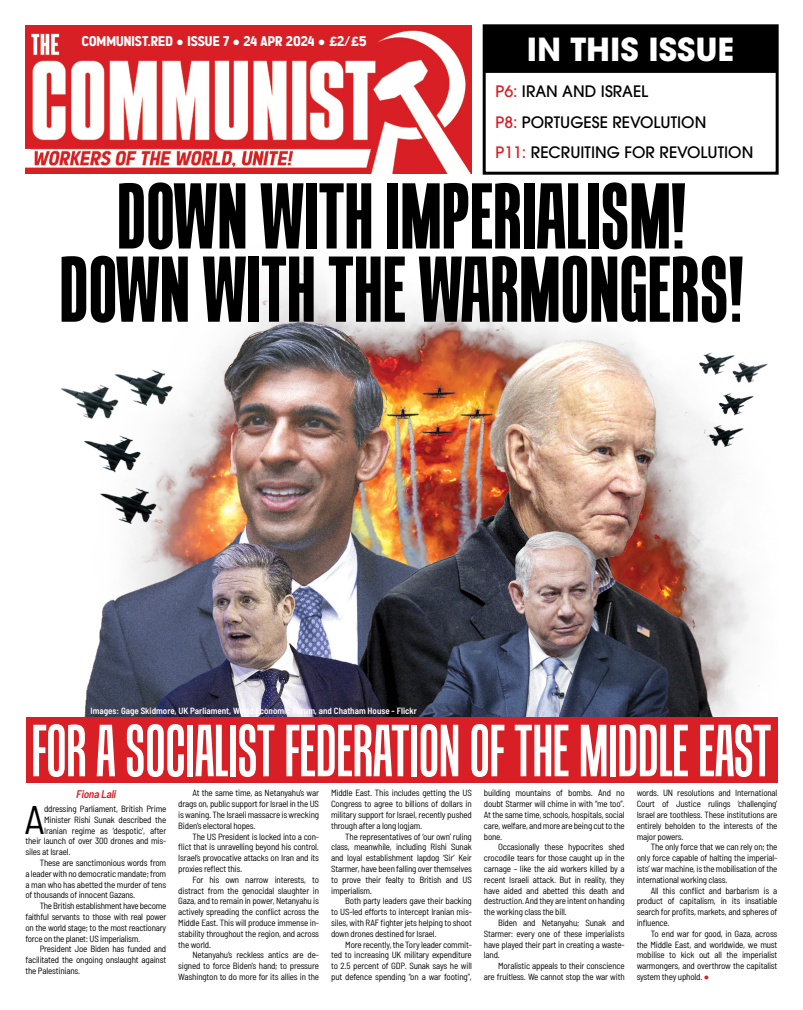
<style>
.page{position:relative;width:803px;height:1010px;background:#fff}
.page>*{position:absolute;margin:0;border:0;box-sizing:border-box;transform-origin:0 0}
.t1{font:700 85.3px/73.2px "Tandelle Rg";color:#000;text-align:center}
.t2{font:67.4px "Tandelle Rg";color:#fff}
.t3{font:semi-condensed 39.9px "Barlow";color:#000}
.t4{font:700 31.6px "ITC Avant Garde Pro";color:#fff}
.t5{font:500 15.7px/30.2px "ITC Avant Garde Pro";color:#000}
.t6{font:12.8px "d Diam";color:#fff}
.t7{font:italic 600 semi-condensed 11px "Barlow";color:#d81f26}
.t8{font:semi-condensed 9px/10.8px "Barlow";letter-spacing:-.02em;color:#000;text-align:justify}
.t9{font:600 semi-condensed 9px "Barlow";color:#fff}
.s1{font-family:"Arial"}
.s2{font-family:"Josefin Sans";font-weight:700}
.s3{color:#d81f26}
.s4{font-family:"Arial";font-stretch:normal;color:#d81f26}
</style>
<div class="page">
<img style="left:26px;top:26px;width:445px;height:147px">
<div style="left:24px;top:149px;width:6px;height:17px;background:#fff"></div>
<div style="left:482px;top:24px;width:296px;height:151px;border:3px solid #000"></div>
<div style="left:485px;top:27px;width:290px;height:44px;background:#000"></div>
<div style="left:483px;top:26px;width:294px;height:47px;border:3px solid #000"></div>
<img style="left:74px;top:169px;width:654px;height:547px">
<img style="left:689px;top:343px;width:78px;height:117px">
<div style="left:26px;top:716px;width:751px;height:66px;background:#d81f26"></div>
<h3 class="t6" style="left:82px;top:35px;width:286px">COMMUNIST.RED <span class="s1">●</span> ISSUE 7 <span class="s1">●</span> 24 APR 2024 <span class="s1">●</span> <span class="s2">£</span>2/<span class="s2">£</span>5</h3>
<h3 class="t4" style="left:526px;top:28px;width:209px">IN THIS ISSUE</h3>
<h3 class="t5" style="left:495px;top:76px;width:259px"><span class="s3">P6:</span> IRAN AND ISRAEL<br><span class="s3">P8:</span> PORTUGESE REVOLUTION<br><span class="s3">P11:</span> RECRUITING FOR REVOLUTION</h3>
<h1 class="t1" style="left:59px;top:179px;width:685px">DOWN WITH IMPERIALISM!<br>DOWN WITH THE WARMONGERS!</h1>
<p class="t9" style="left:90px;top:703px;width:328px">Images: Gage Skidmore, UK Parliament, World Economic Forum, and Chatham House - Flickr</p>
<h2 class="t2" style="left:32px;top:709px;width:741px">FOR A SOCIALIST FEDERATION OF THE MIDDLE EAST</h2>
<p class="t7" style="left:76px;top:786px;width:44px">FionaLali</p>
<h3 class="t3" style="left:25px;top:790px;width:22px">A</h3>
<p class="t8" style="left:44px;top:802px;width:124px">ddressing Parliament, British Prime</p>
<p class="t8" style="left:44px;top:813px;width:124px">Minister Rishi Sunak described the</p>
<p class="t8" style="left:44px;top:824px;width:124px">Iranian regime as ‘despotic’, after</p>
<p class="t8" style="left:26px;top:834px;width:142px">their launch of over 300 drones and mis-</p>
<p class="t8" style="left:26px;top:845px;width:46px">siles at Israel.</p>
<p class="t8" style="left:40px;top:856px;width:128px">These are sanctimonious words from</p>
<p class="t8" style="left:26px;top:867px;width:142px">a leader with no democratic mandate; from</p>
<p class="t8" style="left:26px;top:878px;width:142px">a man who has abetted the murder of tens</p>
<p class="t8" style="left:26px;top:888px;width:111px">of thousands of innocent Gazans.</p>
<p class="t8" style="left:40px;top:899px;width:128px">The British establishment have become</p>
<p class="t8" style="left:26px;top:910px;width:142px">faithful servants to those with real power</p>
<p class="t8" style="left:26px;top:921px;width:142px">on the world stage; to the most reactionary</p>
<p class="t8" style="left:26px;top:932px;width:116px">force on the planet: US imperialism.</p>
<p class="t8" style="left:40px;top:942px;width:128px">President Joe Biden has funded and</p>
<p class="t8" style="left:26px;top:953px;width:142px">facilitated the ongoing onslaught against</p>
<p class="t8" style="left:26px;top:964px;width:56px">the Palestinians.</p>
<p class="t8" style="left:178px;top:786px;width:142px;text-indent:14px">At the same time, as Netanyahu’s war drags on, public support for Israel in the US is waning. The Israeli massacre is wrecking Biden’s electoral hopes.</p>
<p class="t8" style="left:178px;top:830px;width:142px;text-indent:14px">The US President is locked into a con&shy;flict that is unravelling beyond his control.<br>Israel’s provocative attacks on Iran and its proxies reflect this.</p>
<p class="t8" style="left:178px;top:873px;width:142px;text-indent:14px">For his own narrow interests, to distract from the genocidal slaughter in Gaza, and to remain in power, Netanyahu is actively spreading the conflict across the Middle East. This will produce immense in&shy;stability throughout the region, and across the world.</p>
<p class="t8" style="left:178px;top:948px;width:142px;text-indent:14px">Netanyahu’s reckless antics are de&shy;signed to force Biden’s hand; to pressure Washington to do more for its allies in the</p>
<p class="t8" style="left:331px;top:786px;width:142px">Middle East. This includes getting the US Congress to agree to billions of dollars in military support for Israel, recently pushed through after a long logjam.</p>
<p class="t8" style="left:331px;top:830px;width:142px;text-indent:14px">The representatives of ‘our own’ ruling class, meanwhile, including Rishi Sunak and loyal establishment lapdog ‘Sir’ Keir Starmer, have been falling over themselves to prove their fealty to British and US imperialism.</p>
<p class="t8" style="left:331px;top:894px;width:142px;text-indent:14px">Both party leaders gave their backing to US-led efforts to intercept Iranian mis&shy;siles, with RAF fighter jets helping to shoot down drones destined for Israel.</p>
<p class="t8" style="left:331px;top:938px;width:142px;text-indent:14px">More recently, the Tory leader commit&shy;ted to increasing UK military expenditure to 2.5 percent of GDP. Sunak says he will put defence spending “on a war footing”,</p>
<p class="t8" style="left:483px;top:786px;width:142px">building mountains of bombs. And no doubt Starmer will chime in with “me too”.<br>At the same time, schools, hospitals, social care, welfare, and more are being cut to the bone.</p>
<p class="t8" style="left:483px;top:840px;width:142px;text-indent:14px">Occasionally these hypocrites shed crocodile tears for those caught up in the carnage – like the aid workers killed by a recent Israeli attack. But in reality, they have aided and abetted this death and destruction. And they are intent on handing the working class the bill.</p>
<p class="t8" style="left:483px;top:916px;width:142px;text-indent:14px">Biden and Netanyahu; Sunak and Starmer: every one of these imperialists have played their part in creating a waste&shy;land.</p>
<p class="t8" style="left:483px;top:959px;width:142px;text-align:right">Moralistic appeals to their conscience<br>are fruitless. We cannot stop the war with</p>
<p class="t8" style="left:636px;top:786px;width:142px">words. UN resolutions and International Court of Justice rulings ‘challenging’ Israel are toothless. These institutions are entirely beholden to the interests of the major powers.</p>
<p class="t8" style="left:636px;top:840px;width:142px;text-indent:14px">The only force that we can rely on; the only force capable of halting the imperial&shy;ists’ war machine, is the mobilisation of the international working class.</p>
<p class="t8" style="left:636px;top:884px;width:142px;text-indent:14px">All this conflict and barbarism is a product of capitalism, in its insatiable search for profits, markets, and spheres of influence.</p>
<p class="t8" style="left:636px;top:927px;width:142px;text-indent:14px">To end war for good, in Gaza, across the Middle East, and worldwide, we must mobilise to kick out all the imperialist warmongers, and overthrow the capitalist system they uphold. <span class="s4">●</span></p>
</div>
